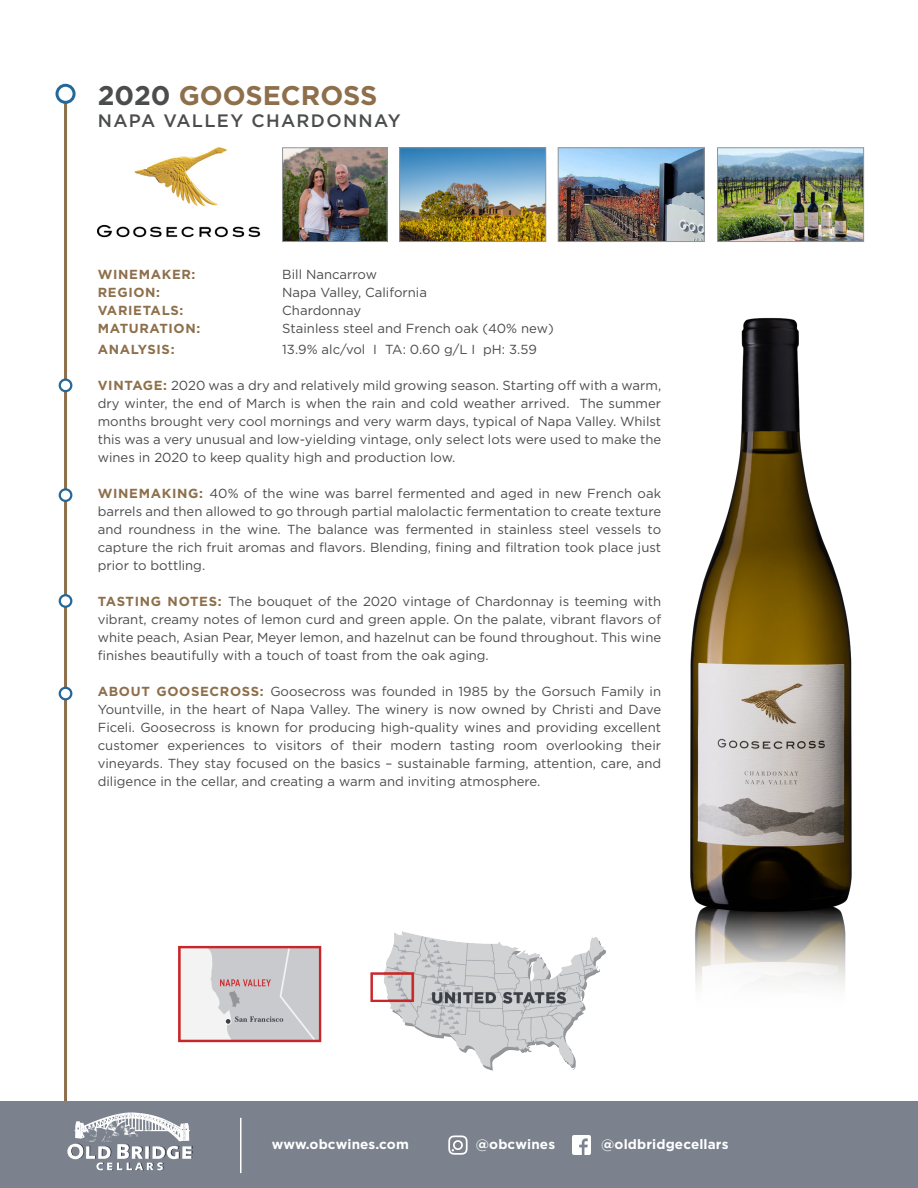
<style>
.page{position:relative;width:918px;height:1188px;background:#fff}
.page>*{position:absolute;margin:0;border:0;box-sizing:border-box;transform-origin:0 0}
.t1{font:700 27px "Gotham";color:#8d6f4b}
.t2{font:500 18px "Gotham";letter-spacing:.075em;color:#4b4c4d}
.space{font:700 13.5px "Gotham";letter-spacing:.01em;color:#fff}
.Tasting_Notes_Paragr{font:13.2px/18px "Gotham";color:#4b4c4d;text-align:justify}
.Tasting_Notes_Paragr-2{font:700 13.2px "Gotham";letter-spacing:.05em;color:#8d6f4b}
.s1{color:#4b4c4d}
.s2{font-weight:700;color:#8d6f4b}
</style>
<div class="page">
<img style="left:695px;top:956px;width:151px;height:30px">
<img style="left:690px;top:317px;width:162px;height:639px">
<img style="left:98px;top:148px;width:163px;height:90px">
<hr style="left:64px;top:85px;width:3px;height:1026px;background:#8d6f4b">
<img style="left:284px;top:149px;width:102px;height:91px">
<div style="left:282px;top:147px;width:106px;height:95px;border:1px solid #939598"></div>
<img style="left:560px;top:149px;width:143px;height:91px">
<div style="left:558px;top:147px;width:147px;height:95px;border:1px solid #939598"></div>
<img style="left:401px;top:149px;width:143px;height:91px">
<div style="left:399px;top:147px;width:147px;height:95px;border:1px solid #939598"></div>
<div style="left:57px;top:85px;width:17px;height:17px;background:#fff;border-radius:50%"></div>
<div style="left:56px;top:84px;width:20px;height:20px;border:3px solid #23689a;border-radius:50%"></div>
<img style="left:719px;top:149px;width:143px;height:91px">
<div style="left:717px;top:147px;width:147px;height:95px;border:1px solid #939598"></div>
<div style="left:60px;top:489px;width:11px;height:12px;background:#fff;border-radius:50%"></div>
<div style="left:59px;top:488px;width:13px;height:14px;border:2px solid #23689a;border-radius:50%"></div>
<div style="left:60px;top:688px;width:11px;height:11px;background:#fff;border-radius:50%"></div>
<div style="left:59px;top:687px;width:13px;height:13px;border:2px solid #23689a;border-radius:50%"></div>
<div style="left:60px;top:380px;width:11px;height:11px;background:#fff;border-radius:50%"></div>
<div style="left:59px;top:379px;width:13px;height:13px;border:2px solid #23689a;border-radius:50%"></div>
<div style="left:60px;top:595px;width:11px;height:12px;background:#fff;border-radius:50%"></div>
<div style="left:59px;top:594px;width:13px;height:14px;border:2px solid #23689a;border-radius:50%"></div>
<img style="left:178px;top:931px;width:427px;height:140px">
<div style="left:0;top:1102px;width:918px;height:86px;background:#7b828d"></div>
<img style="left:572px;top:1136px;width:19px;height:18px">
<svg style="left:448px;top:1135px;width:20px;height:20px"></svg>
<svg style="left:67px;top:1145px;width:4px;height:13px"></svg>
<img style="left:74px;top:1112px;width:115px;height:30px">
<img style="left:71px;top:1144px;width:122px;height:27px">
<hr style="left:240px;top:1118px;width:2px;height:55px;background:#fff">
<p class="t1" style="left:98px;top:78px;width:281px"><span class="s1">2020</span> GOOSECROSS</p>
<p class="t2" style="left:98px;top:109px;width:304px">NAPA VALLEY CHARDONNAY</p>
<p class="Tasting_Notes_Paragr-2" style="left:98px;top:266px;width:99px">WINEMAKER:</p>
<p class="Tasting_Notes_Paragr" style="left:282px;top:265px;width:96px">Bill Nancarrow</p>
<p class="Tasting_Notes_Paragr-2" style="left:98px;top:284px;width:64px">REGION:</p>
<p class="Tasting_Notes_Paragr" style="left:282px;top:283px;width:146px">Napa Valley, California</p>
<p class="Tasting_Notes_Paragr-2" style="left:98px;top:302px;width:87px">VARIETALS:</p>
<p class="Tasting_Notes_Paragr" style="left:282px;top:301px;width:80px">Chardonnay</p>
<p class="Tasting_Notes_Paragr-2" style="left:98px;top:320px;width:104px">MATURATION:</p>
<p class="Tasting_Notes_Paragr" style="left:282px;top:319px;width:273px">Stainless steel and French oak (40% new)</p>
<p class="Tasting_Notes_Paragr-2" style="left:98px;top:341px;width:78px">ANALYSIS:</p>
<p class="Tasting_Notes_Paragr" style="left:282px;top:340px;width:256px">13.9% alc/vol I TA: 0.60 g/L I pH: 3.59</p>
<p class="Tasting_Notes_Paragr" style="left:98px;top:376px;width:565px"><span class="s2">VINTAGE:</span> 2020 was a dry and relatively mild growing season. Starting off with a warm, dry winter, the end of March is when the rain and cold weather arrived. The summer months brought very cool mornings and very warm days, typical of Napa Valley. Whilst this was a very unusual and low-yielding vintage, only select lots were used to make the wines in 2020 to keep quality high and production low.</p>
<p class="Tasting_Notes_Paragr" style="left:98px;top:484px;width:565px"><span class="s2">WINEMAKING:</span> 40% of the wine was barrel fermented and aged in new French oak barrels and then allowed to go through partial malolactic fermentation to create texture and roundness in the wine. The balance was fermented in stainless steel vessels to capture the rich fruit aromas and flavors. Blending, fining and filtration took place just prior to bottling.</p>
<p class="Tasting_Notes_Paragr" style="left:98px;top:592px;width:565px"><span class="s2">TASTING NOTES:</span> The bouquet of the 2020 vintage of Chardonnay is teeming with vibrant, creamy notes of lemon curd and green apple. On the palate, vibrant flavors of white peach, Asian Pear, Meyer lemon, and hazelnut can be found throughout. This wine finishes beautifully with a touch of toast from the oak aging.</p>
<p class="Tasting_Notes_Paragr" style="left:98px;top:682px;width:565px"><span class="s2">ABOUT GOOSECROSS:</span> Goosecross was founded in 1985 by the Gorsuch Family in Yountville, in the heart of Napa Valley. The winery is now owned by Christi and Dave Ficeli. Goosecross is known for producing high-quality wines and providing excellent customer experiences to visitors of their modern tasting room overlooking their vineyards. They stay focused on the basics – sustainable farming, attention, care, and diligence in the cellar, and creating a warm and inviting atmosphere.</p>
<p class="space" style="left:272px;top:1135px;width:139px">www.obcwines.com</p>
<p class="space" style="left:476px;top:1135px;width:81px">@obcwines</p>
<p class="space" style="left:601px;top:1135px;width:129px">@oldbridgecellars</p>
</div>
